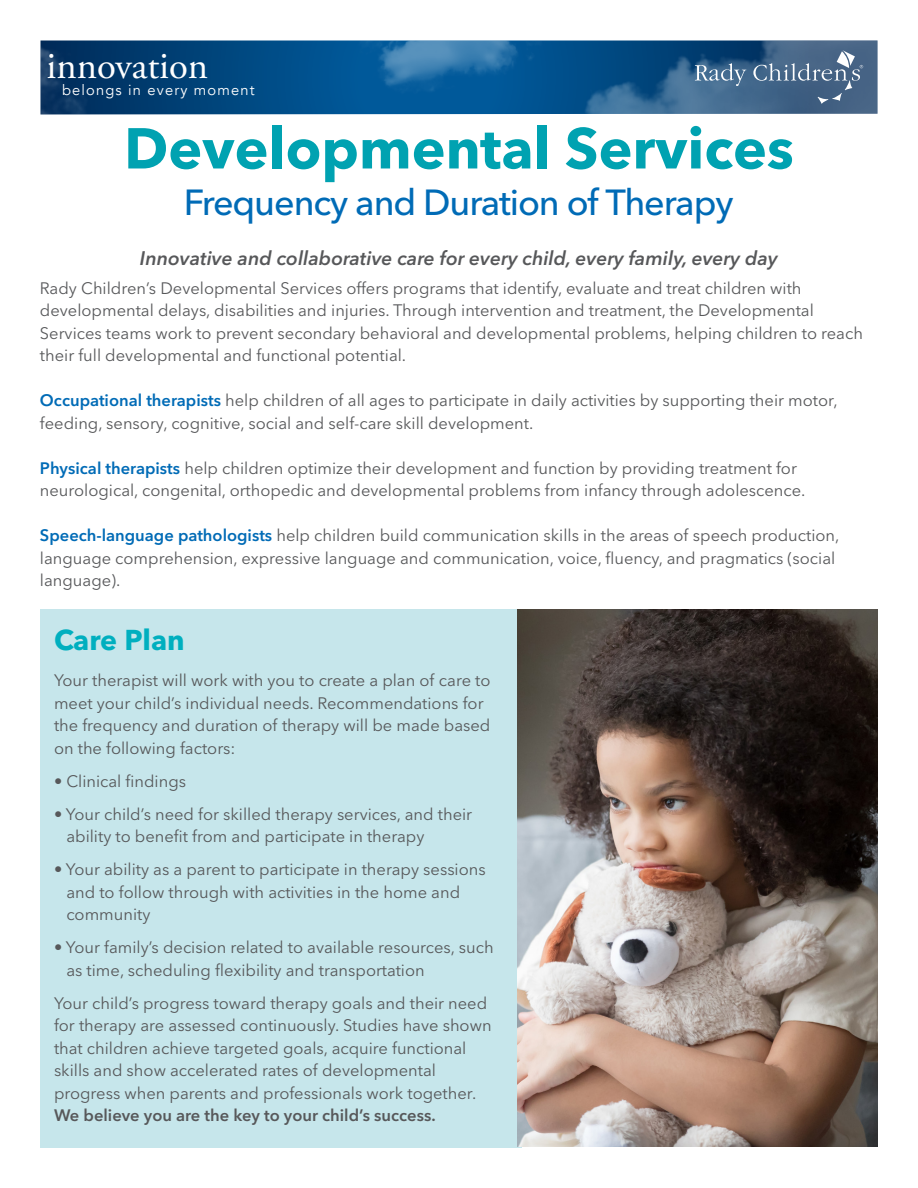
<style>
.page{position:relative;width:918px;height:1188px;background:#fff}
.page>*{position:absolute;margin:0;border:0;box-sizing:border-box;transform-origin:0 0}
.t1{font:700 57px "Avenir Next LT Pro";color:#00a2b1}
.t2{font:38.7px "Adobe Garamond Pro";color:#fff}
.t3{font:500 36px "Avenir Next LT Pro";letter-spacing:-.03em;color:#006bb6}
.t4{font:700 28.5px "Avenir Next LT Pro";color:#00afbf}
.t5{font:italic 600 19.5px "Avenir Next LT Pro";color:#57585a}
.t6{font:16.5px/22.5px "Avenir Next LT Pro";color:#57585a}
.t7{font:14.7px "Avenir";letter-spacing:.08em;color:#fff}
.s1{font-weight:600;color:#006bb6}
.s2{font-weight:600}
</style>
<div class="page">
<div style="left:40px;top:609px;width:482px;height:539px;background:#c6e6eb"></div>
<img style="left:517px;top:609px;width:361px;height:538px">
<img style="left:40px;top:40px;width:838px;height:74px">
<svg style="left:695px;top:63px;width:51px;height:23px"></svg>
<svg style="left:753px;top:50px;width:110px;height:54px;background:#547191"></svg>
<p class="t2" style="left:46px;top:42px;width:163px">innovation</p>
<p class="t7" style="left:62px;top:82px;width:194px">belongs in every moment</p>
<p class="t1" style="left:124px;top:114px;width:671px">Developmental Services</p>
<p class="t3" style="left:184px;top:181px;width:551px">Frequency and Duration of Therapy</p>
<p class="t5" style="left:140px;top:247px;width:640px">Innovative and collaborative care for every child, every family, every day</p>
<p class="t6" style="left:40px;top:277px;width:825px">Rady Children’s Developmental Services offers programs that identify, evaluate and treat children with developmental delays, disabilities and injuries. Through intervention and treatment, the Developmental Services teams work to prevent secondary behavioral and developmental problems, helping children to reach their full developmental and functional potential.</p>
<p class="t6" style="left:40px;top:389px;width:799px"><span class="s1">Occupational therapists</span> help children of all ages to participate in daily activities by supporting their motor, feeding, sensory, cognitive, social and self-care skill development.</p>
<p class="t6" style="left:40px;top:457px;width:767px"><span class="s1">Physical therapists</span> help children optimize their development and function by providing treatment for neurological, congenital, orthopedic and developmental problems from infancy through adolescence.</p>
<p class="t6" style="left:40px;top:524px;width:801px"><span class="s1">Speech-language pathologists</span> help children build communication skills in the areas of speech production, language comprehension, expressive language and communication, voice, fluency, and pragmatics (social language).</p>
<p class="t4" style="left:54px;top:623px;width:132px">Care Plan</p>
<p class="t6" style="left:54px;top:669px;width:438px">Your therapist will work with you to create a plan of care to meet your child’s individual needs. Recommendations for the frequency and duration of therapy will be made based on the following factors:</p>
<p class="t6" style="left:54px;top:770px;width:134px">• Clinical findings</p>
<p class="t6" style="left:54px;top:803px;width:420px">• Your child’s need for skilled therapy services, and their</p>
<p class="t6" style="left:66px;top:825px;width:360px">ability to benefit from and participate in therapy</p>
<p class="t6" style="left:54px;top:858px;width:433px">• Your ability as a parent to participate in therapy sessions</p>
<p class="t6" style="left:66px;top:881px;width:395px">and to follow through with activities in the home and</p>
<p class="t6" style="left:66px;top:903px;width:86px">community</p>
<p class="t6" style="left:54px;top:936px;width:441px">• Your family’s decision related to available resources, such</p>
<p class="t6" style="left:66px;top:959px;width:360px">as time, scheduling flexibility and transportation</p>
<p class="t6" style="left:54px;top:992px;width:439px">Your child’s progress toward therapy goals and their need for therapy are assessed continuously. Studies have shown that children achieve targeted goals, acquire functional skills and show accelerated rates of developmental progress when parents and professionals work together.<br><span class="s2">We believe you are the key to your child’s success.</span></p>
</div>
